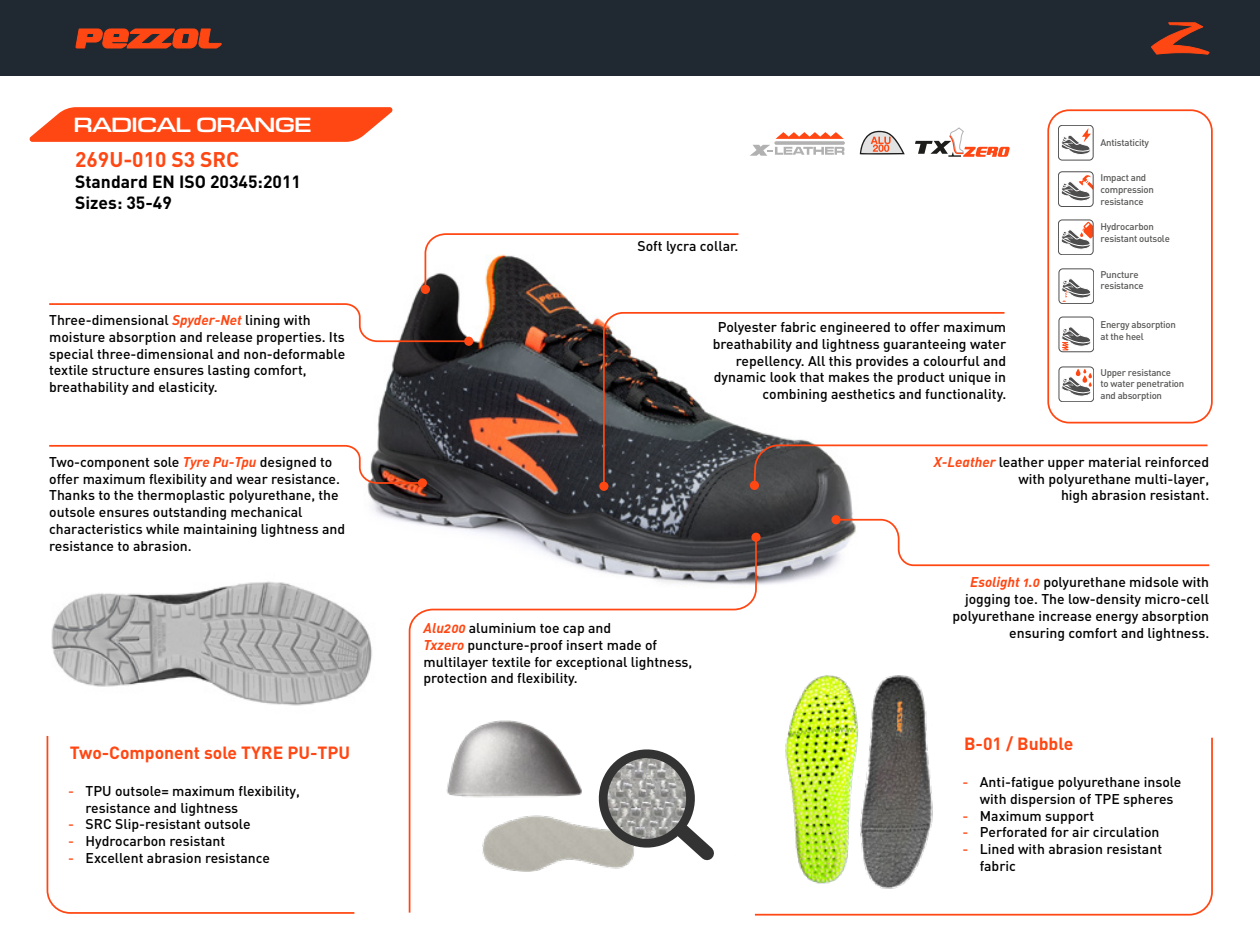
<style>
.page{position:relative;width:1260px;height:945px;background:#fff}
.page>*{position:absolute;margin:0;border:0;box-sizing:border-box;transform-origin:0 0}
.t1{font:600 expanded 21px "Eurostile Next LT Pro";letter-spacing:-.04em;color:#fff}
.t2{font:700 21px "DIN";color:#ff4713}
.t3{font:700 17.5px "DIN";color:#ff4713}
.t4{font:700 17.5px/21px "DIN";color:#000}
.t5{font:500 14px/16.8px "DIN";color:#000}
.t6{font:500 14px/16.8px "DIN";color:#ff4713;text-align:justify}
.t7{font:500 9.62px/11.5px "DIN";letter-spacing:-.025em;color:#575756}
.s1{font-family:"DIN Bold Italic Alt";font-weight:400;color:#ff4713}
</style>
<div class="page">
<img style="left:324px;top:75px;width:576px;height:510px">
<div style="left:0;top:0;width:1260px;height:75px;background:#202932"></div>
<svg style="left:29px;top:107px;width:364px;height:35px"></svg>
<svg style="left:76px;top:29px;width:145px;height:19px"></svg>
<svg style="left:1152px;top:23px;width:57px;height:31px"></svg>
<svg style="left:915px;top:127px;width:95px;height:30px"></svg>
<svg style="left:860px;top:131px;width:45px;height:23px"></svg>
<svg style="left:776px;top:132px;width:68px;height:7px"></svg>
<svg style="left:774px;top:141px;width:71px;height:4px"></svg>
<svg style="left:750px;top:145px;width:94px;height:11px"></svg>
<img style="left:51px;top:565px;width:334px;height:141px">
<svg style="left:754px;top:737px;width:459px;height:179px"></svg>
<svg style="left:46px;top:735px;width:309px;height:179px"></svg>
<svg style="left:49px;top:302px;width:422px;height:41px"></svg>
<div style="left:464px;top:337px;width:9px;height:9px;background:#ff4713;border-radius:50%"></div>
<svg style="left:49px;top:444px;width:375px;height:41px"></svg>
<div style="left:418px;top:478px;width:9px;height:10px;background:#ff4713;border-radius:50%"></div>
<svg style="left:834px;top:518px;width:376px;height:49px"></svg>
<div style="left:831px;top:515px;width:10px;height:9px;background:#ff4713;border-radius:50%"></div>
<svg style="left:408px;top:535px;width:350px;height:379px"></svg>
<div style="left:751px;top:533px;width:10px;height:9px;background:#ff4713;border-radius:50%"></div>
<svg style="left:424px;top:232px;width:316px;height:59px"></svg>
<div style="left:421px;top:285px;width:9px;height:9px;background:#ff4713;border-radius:50%"></div>
<svg style="left:602px;top:311px;width:403px;height:177px"></svg>
<div style="left:599px;top:482px;width:10px;height:9px;background:#ff4713;border-radius:50%"></div>
<svg style="left:753px;top:444px;width:455px;height:43px"></svg>
<div style="left:750px;top:481px;width:9px;height:9px;background:#ff4713;border-radius:50%"></div>
<div style="left:1059px;top:269px;width:35px;height:35px;border:1px solid #4e4e4f;border-radius:4px"></div>
<svg style="left:1062px;top:278px;width:29px;height:24px"></svg>
<svg style="left:1061px;top:175px;width:30px;height:26px"></svg>
<div style="left:1058px;top:172px;width:35px;height:35px;border:1px solid #4e4e4f;border-radius:4px"></div>
<div style="left:1059px;top:317px;width:35px;height:35px;border:1px solid #4e4e4f;border-radius:4px"></div>
<svg style="left:1061px;top:327px;width:31px;height:24px"></svg>
<div style="left:1058px;top:220px;width:35px;height:35px;border:1px solid #4e4e4f;border-radius:4px"></div>
<svg style="left:1061px;top:222px;width:32px;height:28px"></svg>
<div style="left:1059px;top:367px;width:35px;height:35px;border:1px solid #4e4e4f;border-radius:4px"></div>
<svg style="left:1062px;top:369px;width:32px;height:28px"></svg>
<div style="left:1058px;top:125px;width:35px;height:35px;border:1px solid #4e4e4f;border-radius:4px"></div>
<svg style="left:1061px;top:128px;width:30px;height:27px"></svg>
<div style="left:1047px;top:109px;width:166px;height:315px;border:2px solid #ff4713;border-radius:21px"></div>
<img style="left:837px;top:691px;width:189px;height:213px">
<img style="left:735px;top:666px;width:187px;height:236px">
<h1 class="t1" style="left:74px;top:113px;width:239px">RADICAL ORANGE</h1>
<h1 class="t2" style="left:75px;top:146px;width:166px">269U-010 S3 SRC</h1>
<p class="t4" style="left:75px;top:171px;width:227px">Standard EN ISO 20345:2011<br>Sizes: 35-49</p>
<p class="t5" style="left:49px;top:311px;width:298px">Three-dimensional <span class="s1">Spyder-Net</span> lining with moisture absorption and release properties. Its special three-dimensional and non-deformable textile structure ensures lasting comfort, breathability and elasticity.</p>
<p class="t5" style="left:49px;top:453px;width:297px">Two-component sole <span class="s1">Tyre Pu-Tpu</span> designed to offer maximum flexibility and wear resistance.<br>Thanks to the thermoplastic polyurethane, the outsole ensures outstanding mechanical characteristics while maintaining lightness and resistance to abrasion.</p>
<p class="t3" style="left:70px;top:741px;width:282px">Two-Component sole TYRE PU-TPU</p>
<p class="t6" style="left:68px;top:782px;width:7px">-</p>
<p class="t6" style="left:68px;top:815px;width:7px">- - -</p>
<p class="t5" style="left:86px;top:782px;width:216px">TPU outsole= maximum flexibility, resistance and lightness<br>SRC Slip-resistant outsole<br>Hydrocarbon resistant<br>Excellent abrasion resistance</p>
<p class="t5" style="left:637px;top:237px;width:103px">Soft lycra collar.</p>
<p class="t5" style="left:713px;top:318px;width:295px;text-align:right">Polyester fabric engineered to offer maximum breathability and lightness guaranteeing water repellency. All this provides a colourful and dynamic look that makes the product unique in combining aesthetics and functionality.</p>
<p class="t7" style="left:1100px;top:136px;width:50px">Antistaticity</p>
<p class="t7" style="left:1100px;top:172px;width:55px">Impact and compression resistance</p>
<p class="t7" style="left:1100px;top:221px;width:71px">Hydrocarbon resistant outsole</p>
<p class="t7" style="left:1100px;top:268px;width:45px">Puncture resistance</p>
<p class="t7" style="left:1100px;top:319px;width:77px">Energy absorption at the heel</p>
<p class="t7" style="left:1100px;top:366px;width:85px">Upper resistance<br>to water penetration and absorption</p>
<p class="t5" style="left:424px;top:619px;width:270px"><span class="s1">Alu200</span> aluminium toe cap and<br><span class="s1">Txzero</span> puncture-proof insert made of multilayer textile for exceptional lightness, protection and flexibility.</p>
<p class="t5" style="left:934px;top:453px;width:277px;text-align:right"><span class="s1">X-Leather</span> leather upper material reinforced with polyurethane multi-layer,<br>high abrasion resistant.</p>
<p class="t5" style="left:952px;top:574px;width:258px;text-align:right"><span class="s1">Esolight 1.0</span> polyurethane midsole with jogging toe. The low-density micro-cell polyurethane increase energy absorption ensuring comfort and lightness.</p>
<p class="t3" style="left:964px;top:732px;width:111px">B-01 / Bubble</p>
<p class="t6" style="left:962px;top:773px;width:7px">-</p>
<p class="t6" style="left:962px;top:807px;width:7px">- - -</p>
<p class="t5" style="left:980px;top:773px;width:203px">Anti-fatigue polyurethane insole with dispersion of TPE spheres<br>Maximum support<br>Perforated for air circulation<br>Lined with abrasion resistant fabric</p>
</div>
